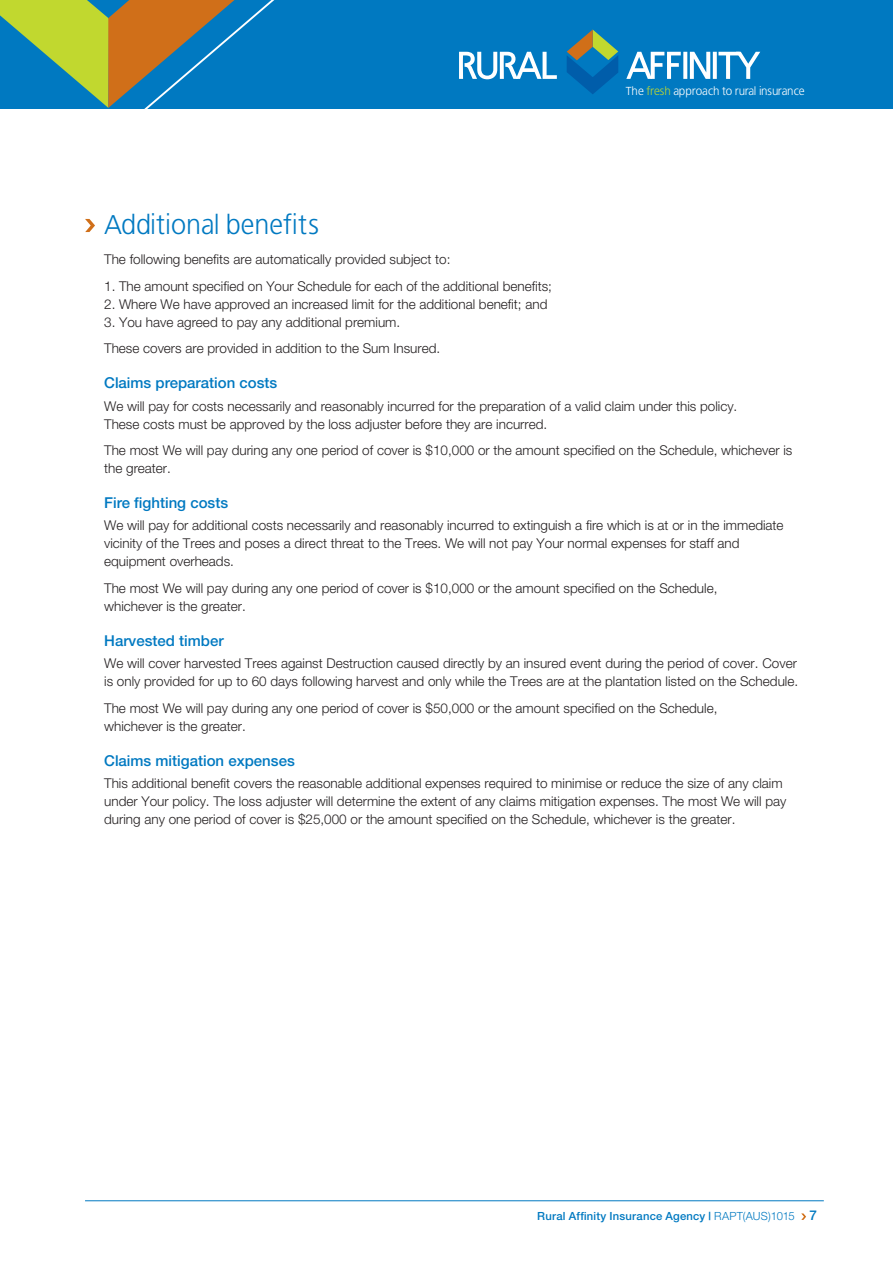
<style>
.page{position:relative;width:893px;height:1263px;background:#fff}
.page>*{position:absolute;margin:0;border:0;box-sizing:border-box;transform-origin:0 0}
.t1{font:27px "Bastardus Sans";color:#0079c1}
.t2{font:500 15px "Helvetica Neue";color:#0079c1}
.t3{font:300 13.5px/18px "Helvetica Neue";color:#231f20}
.t4{font:11.55px "Bastardus Sans";color:#fff}
.t5{font:500 11.25px "Helvetica Neue";letter-spacing:.02em;color:#0079c1}
.s1{color:#c1d82f}
.s2{font-weight:700}
.s3{font-weight:300}
.s4{font-size:13.5px}
</style>
<div class="page">
<hr style="left:85px;top:1200px;width:739px;height:1px;background:#0079c1">
<svg style="left:801px;top:1213px;width:5px;height:7px"></svg>
<div style="left:0;top:0;width:893px;height:109px;background:#0079c1"></div>
<svg style="left:0;top:0;width:275px;height:109px"></svg>
<svg style="left:459px;top:52px;width:98px;height:27px"></svg>
<svg style="left:626px;top:52px;width:134px;height:27px"></svg>
<svg style="left:567px;top:30px;width:51px;height:64px"></svg>
<svg style="left:85px;top:219px;width:10px;height:13px"></svg>
<p class="t4" style="left:626px;top:84px;width:180px">The <span class="s1">fresh</span> approach to rural insurance</p>
<h1 class="t1" style="left:104px;top:208px;width:216px">Additional benefits</h1>
<p class="t3" style="left:104px;top:252px;width:348px">The following benefits are automatically provided subject to:</p>
<p class="t3" style="left:104px;top:278px;width:449px">1. The amount specified on Your Schedule for each of the additional benefits;</p>
<p class="t3" style="left:104px;top:296px;width:445px">2. Where We have approved an increased limit for the additional benefit; and</p>
<p class="t3" style="left:104px;top:310px;width:338px;line-height:26.5px">3. You have agreed to pay any additional premium.<br>These covers are provided in addition to the Sum Insured.</p>
<p class="t2" style="left:104px;top:378px;width:175px">Claims preparation costs</p>
<p class="t3" style="left:104px;top:398px;width:635px">We will pay for costs necessarily and reasonably incurred for the preparation of a valid claim under this policy.<br>These costs must be approved by the loss adjuster before they are incurred.</p>
<p class="t3" style="left:104px;top:443px;width:690px">The most We will pay during any one period of cover is $10,000 or the amount specified on the Schedule, whichever is the greater.</p>
<p class="t2" style="left:104px;top:497px;width:125px">Fire fighting costs</p>
<p class="t3" style="left:104px;top:518px;width:681px">We will pay for additional costs necessarily and reasonably incurred to extinguish a fire which is at or in the immediate vicinity of the Trees and poses a direct threat to the Trees. We will not pay Your normal expenses for staff and equipment overheads.</p>
<p class="t3" style="left:104px;top:580px;width:615px">The most We will pay during any one period of cover is $10,000 or the amount specified on the Schedule, whichever is the greater.</p>
<p class="t2" style="left:104px;top:635px;width:121px">Harvested timber</p>
<p class="t3" style="left:104px;top:656px;width:695px">We will cover harvested Trees against Destruction caused directly by an insured event during the period of cover. Cover is only provided for up to 60 days following harvest and only while the Trees are at the plantation listed on the Schedule.</p>
<p class="t3" style="left:104px;top:700px;width:615px">The most We will pay during any one period of cover is $50,000 or the amount specified on the Schedule, whichever is the greater.</p>
<p class="t2" style="left:104px;top:755px;width:192px">Claims mitigation expenses</p>
<p class="t3" style="left:104px;top:775px;width:684px">This additional benefit covers the reasonable additional expenses required to minimise or reduce the size of any claim under Your policy. The loss adjuster will determine the extent of any claims mitigation expenses. The most We will pay during any one period of cover is $25,000 or the amount specified on the Schedule, whichever is the greater.</p>
<p class="t5" style="left:537px;top:1212px;width:281px">Rural Affinity Insurance Agency <span class="s2">|</span> <span class="s3">RAPT(AUS)1015</span> <span class="s4">7</span></p>
</div>
